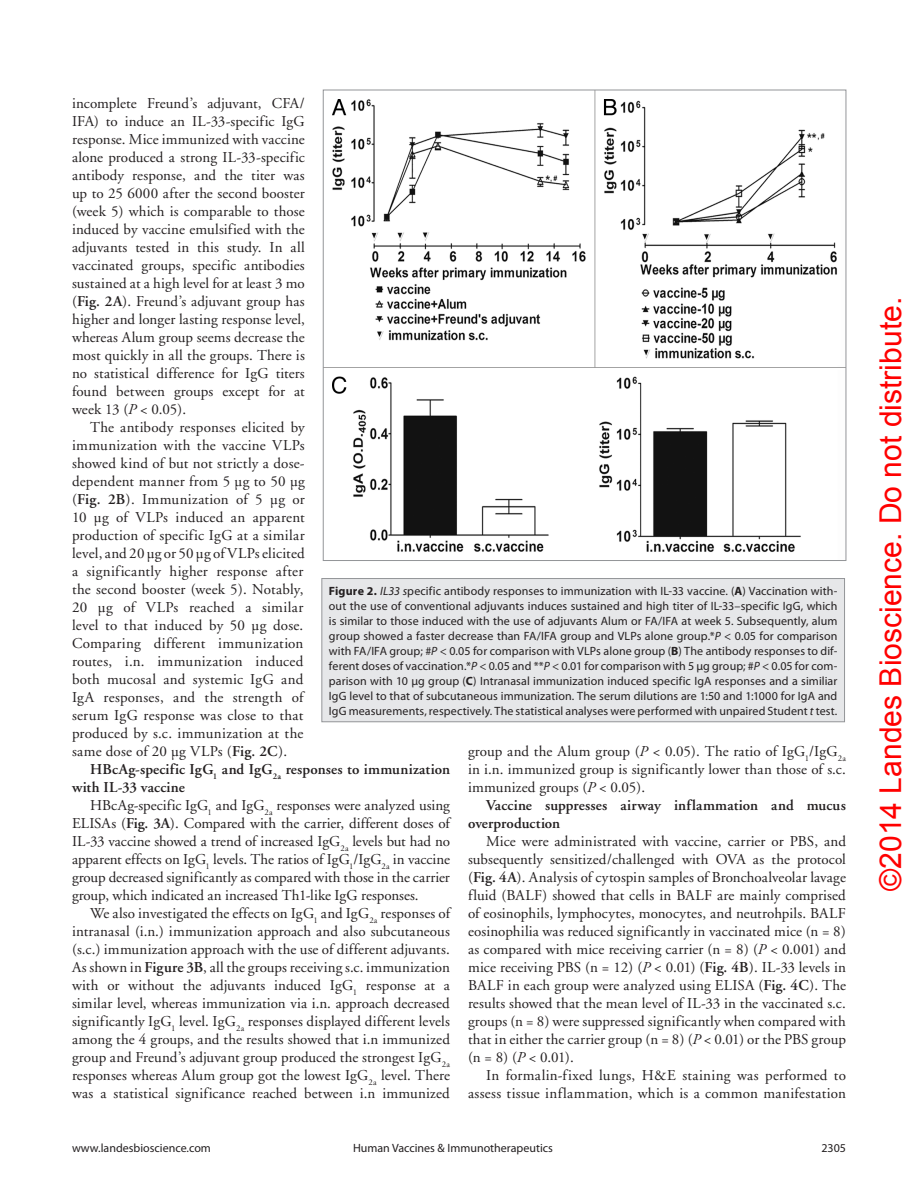
<style>
.page{position:relative;width:918px;height:1188px;background:#fff}
.page>*{position:absolute;margin:0;border:0;box-sizing:border-box;transform-origin:0 0}
.t1{font:30.15px "Arial";color:#f00}
.t2{font:15px/18px "Adobe Garamond";letter-spacing:.01em;color:#231f20;text-align:justify}
.t3{font:600 15px/18px "Adobe Garamond";letter-spacing:.01em;color:#231f20}
.t4{font:12px/15px "Myriad Pro";letter-spacing:.005em;color:#231f20;text-align:justify}
.s1{font-weight:600}
.s2{font-style:italic}
.s3{font-weight:700}
</style>
<div class="page">
<div style="left:322px;top:579px;width:523px;height:143px;background:#e6e7e9"></div>
<div style="left:321px;top:578px;width:524px;height:144px;border:1px solid #939598"></div>
<img style="left:325px;top:92px;width:519px;height:460px">
<p class="t2" style="left:72px;top:95px;width:234px">incomplete Freund’s adjuvant, CFA/ IFA) to induce an IL-33-specific IgG response. Mice immunized with vaccine alone produced a strong IL-33-specific antibody response, and the titer was up to 25 6000 after the second booster (week 5) which is comparable to those induced by vaccine emulsified with the adjuvants tested in this study. In all vaccinated groups, specific antibodies sustained at a high level for at least 3 mo (<span class="s1">Fig. 2A</span>). Freund’s adjuvant group has higher and longer lasting response level, whereas Alum group seems decrease the most quickly in all the groups. There is no statistical difference for IgG titers found between groups except for at week 13 (<span class="s2">P</span> &lt; 0.05).</p>
<p class="t2" style="left:72px;top:419px;width:234px;text-indent:18px">The antibody responses elicited by immunization with the vaccine VLPs showed kind of but not strictly a dose&shy;dependent manner from 5 µg to 50 µg (<span class="s1">Fig. 2B</span>). Immunization of 5 µg or 10 µg of VLPs induced an apparent production of specific IgG at a similar level, and 20 µg or 50 µg of VLPs elicited a significantly higher response after the second booster (week 5). Notably, 20 µg of VLPs reached a similar level to that induced by 50 µg dose.<br>Comparing different immunization routes, i.n. immunization induced both mucosal and systemic IgG and IgA responses, and the strength of serum IgG response was close to that produced by s.c. immunization at the same dose of 20 µg VLPs (<span class="s1">Fig. 2C</span>).</p>
<p class="t3" style="left:72px;top:761px;width:379px;text-indent:18px">HBcAg-specific IgG<sub>1</sub> and IgG<sub>2a</sub> responses to immunization with IL-33 vaccine</p>
<p class="t2" style="left:72px;top:797px;width:380px;text-indent:18px">HBcAg-specific IgG<sub>1</sub> and IgG<sub>2a</sub> responses were analyzed using ELISAs (<span class="s1">Fig. 3A</span>). Compared with the carrier, different doses of IL-33 vaccine showed a trend of increased IgG<sub>2a</sub> levels but had no apparent effects on IgG<sub>1</sub> levels. The ratios of IgG<sub>1</sub>/IgG<sub>2a</sub> in vaccine group decreased significantly as compared with those in the carrier group, which indicated an increased Th1-like IgG responses.</p>
<p class="t2" style="left:72px;top:905px;width:379px;text-indent:18px">We also investigated the effects on IgG<sub>1</sub> and IgG<sub>2a</sub> responses of intranasal (i.n.) immunization approach and also subcutaneous (s.c.) immunization approach with the use of different adjuvants.<br>As shown in <span class="s1">Figure 3B</span>, all the groups receiving s.c. immunization with or without the adjuvants induced IgG<sub>1</sub> response at a similar level, whereas immunization via i.n. approach decreased significantly IgG<sub>1</sub> level. IgG<sub>2a</sub> responses displayed different levels among the 4 groups, and the results showed that i.n immunized group and Freund’s adjuvant group produced the strongest IgG<sub>2a </sub>responses whereas Alum group got the lowest IgG<sub>2a</sub> level. There was a statistical significance reached between i.n immunized</p>
<p class="t4" style="left:329px;top:583px;width:510px"><span class="s3">Figure 2.</span> <span class="s2">IL33 s</span>pecific antibody responses to immunization with IL-33 vaccine. (<span class="s3">A</span>) Vaccination with&shy;out the use of conventional adjuvants induces sustained and high titer of IL-33–specific IgG, which is similar to those induced with the use of adjuvants Alum or FA/IFA at week 5. Subsequently, alum group showed a faster decrease than FA/IFA group and VLPs alone group.*<span class="s2">P</span> &lt; 0.05 for comparison with FA/IFA group; #<span class="s2">P</span> &lt; 0.05 for comparison with VLPs alone group (<span class="s3">B</span>) The antibody responses to dif&shy;ferent doses of vaccination.*<span class="s2">P</span> &lt; 0.05 and **<span class="s2">P</span> &lt; 0.01 for comparison with 5 µg group; #<span class="s2">P</span> &lt; 0.05 for com&shy;parison with 10 µg group (<span class="s3">C</span>) Intranasal immunization induced specific IgA responses and a similiar IgG level to that of subcutaneous immunization. The serum dilutions are 1:50 and 1:1000 for IgA and IgG measurements, respectively. The statistical analyses were performed with unpaired Student <span class="s2">t</span> test.</p>
<p class="t2" style="left:468px;top:743px;width:379px">group and the Alum group (<span class="s2">P</span> &lt; 0.05). The ratio of IgG<sub>1</sub>/IgG<sub>2a </sub>in i.n. immunized group is significantly lower than those of s.c. immunized groups (<span class="s2">P</span> &lt; 0.05).</p>
<p class="t3" style="left:468px;top:797px;width:379px;text-indent:18px">Vaccine suppresses airway inflammation and mucus overproduction</p>
<p class="t2" style="left:468px;top:833px;width:379px;text-indent:18px">Mice were administrated with vaccine, carrier or PBS, and subsequently sensitized/challenged with OVA as the protocol (<span class="s1">Fig. 4A</span>). Analysis of cytospin samples of Bronchoalveolar lavage fluid (BALF) showed that cells in BALF are mainly comprised of eosinophils, lymphocytes, monocytes, and neutrohpils. BALF eosinophilia was reduced significantly in vaccinated mice (n = 8) as compared with mice receiving carrier (n = 8) (<span class="s2">P</span> &lt; 0.001) and mice receiving PBS (n = 12) (<span class="s2">P</span> &lt; 0.01) (<span class="s1">Fig. 4B</span>). IL-33 levels in BALF in each group were analyzed using ELISA (<span class="s1">Fig. 4C</span>). The results showed that the mean level of IL-33 in the vaccinated s.c. groups (n = 8) were suppressed significantly when compared with that in either the carrier group (n = 8) (<span class="s2">P</span> &lt; 0.01) or the PBS group (n = 8) (<span class="s2">P</span> &lt; 0.01).</p>
<p class="t2" style="left:468px;top:1067px;width:379px;text-align:right">In formalin-fixed lungs, H&amp;E staining was performed to assess tissue inflammation, which is a common manifestation</p>
<p class="t4" style="left:72px;top:1140px;width:140px">www.landesbioscience.com</p>
<p class="t4" style="left:353px;top:1140px;width:201px">H uman Vaccines &amp; Immunotherapeutics</p>
<p class="t4" style="left:821px;top:1140px;width:26px">2305</p>
<h1 class="t1" style="left:871px;top:891px;width:595px;rotate:-90deg">©2014 Landes Bioscience. Do not distribute.</h1>
</div>
